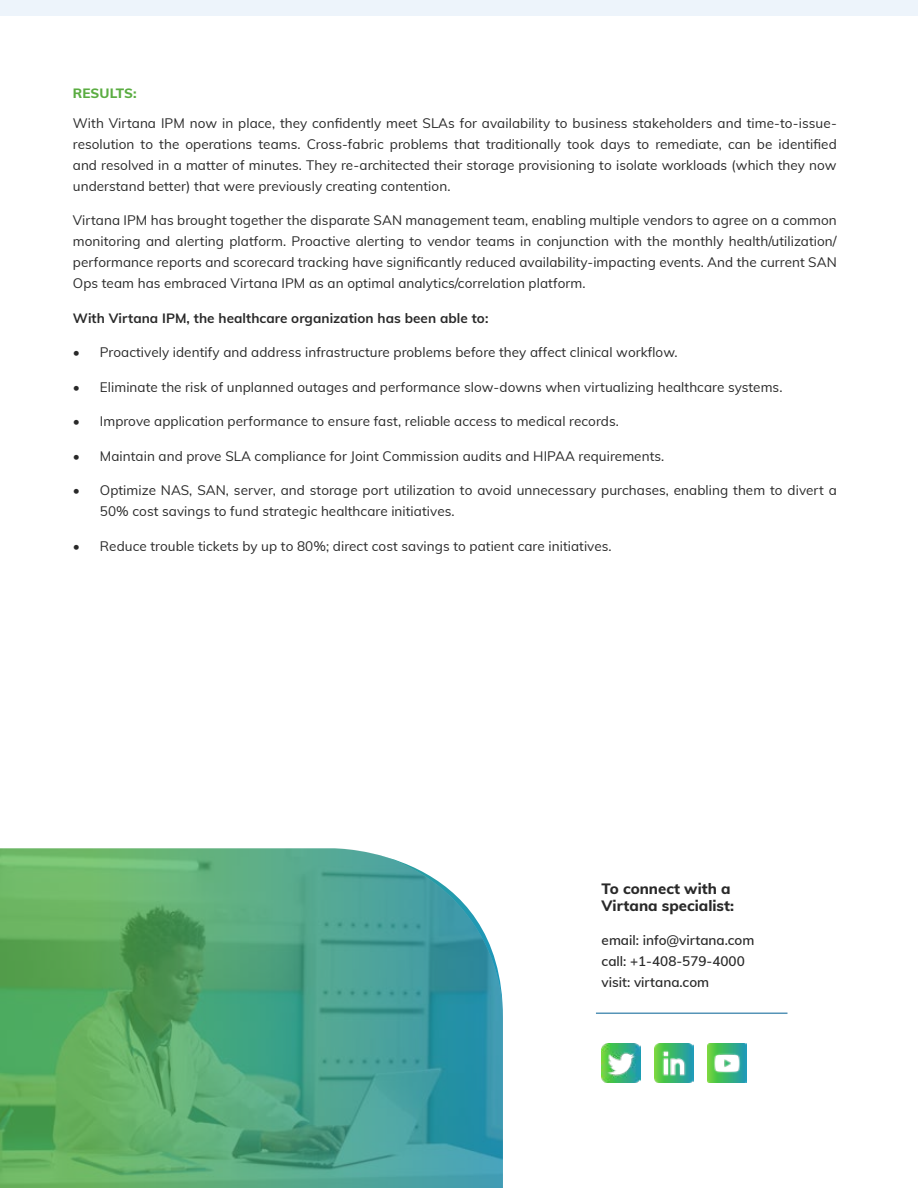
<style>
.page{position:relative;width:918px;height:1188px;background:#fff}
.page>*{position:absolute;margin:0;border:0;box-sizing:border-box;transform-origin:0 0}
.t1{font:800 15px/16.5px "Muli";color:#292929}
.t2{font:13.5px/21px "Muli";letter-spacing:.005em;color:#292929;text-align:justify}
.t3{font:600 13.5px/21px "Muli";color:#292929}
.t4{font:700 13.5px "Muli";letter-spacing:.005em;color:#292929}
.t5{font:800 13.5px "Muli";letter-spacing:.005em;color:#5bad42}
</style>
<div class="page">
<div style="left:0;top:0;width:917px;height:16px;background:#edf4fb"></div>
<img style="left:0;top:848px;width:503px;height:340px">
<hr style="left:596px;top:1013px;width:192px;height:1px;background:#5694b7">
<img style="left:654px;top:1043px;width:39px;height:39px">
<img style="left:602px;top:1043px;width:39px;height:39px">
<img style="left:708px;top:1043px;width:39px;height:39px">
<p class="t5" style="left:73px;top:83px;width:65px">RESULTS:</p>
<p class="t2" style="left:73px;top:112px;width:765px">With Virtana IPM now in place, they confidently meet SLAs for availability to business stakeholders and time-to-issue&shy;resolution to the operations teams. Cross-fabric problems that traditionally took days to remediate, can be identified and resolved in a matter of minutes. They re-architected their storage provisioning to isolate workloads (which they now understand better) that were previously creating contention.</p>
<p class="t2" style="left:73px;top:209px;width:765px">Virtana IPM has brought together the disparate SAN management team, enabling multiple vendors to agree on a common monitoring and alerting platform. Proactive alerting to vendor teams in conjunction with the monthly health/utilization/ performance reports and scorecard tracking have significantly reduced availability-impacting events. And the current SAN Ops team has embraced Virtana IPM as an optimal analytics/correlation platform.</p>
<p class="t4" style="left:73px;top:308px;width:417px">With Virtana IPM, the healthcare organization has been able to:</p>
<p class="t2" style="left:73px;top:341px;width:606px">• Proactively identify and address infrastructure problems before they affect clinical workflow.</p>
<p class="t2" style="left:73px;top:376px;width:711px">• Eliminate the risk of unplanned outages and performance slow-downs when virtualizing healthcare systems.</p>
<p class="t2" style="left:73px;top:410px;width:548px">• Improve application performance to ensure fast, reliable access to medical records.</p>
<p class="t2" style="left:73px;top:445px;width:593px">• Maintain and prove SLA compliance for Joint Commission audits and HIPAA requirements.</p>
<p class="t2" style="left:100px;top:479px;width:738px;text-indent:-27px">• Optimize NAS, SAN, server, and storage port utilization to avoid unnecessary purchases, enabling them to divert a<br>50% cost savings to fund strategic healthcare initiatives.</p>
<p class="t2" style="left:73px;top:535px;width:540px">• Reduce trouble tickets by up to 80%; direct cost savings to patient care initiatives.</p>
<p class="t1" style="left:602px;top:880px;width:134px">To connect with a<br>Virtana specialist:</p>
<p class="t3" style="left:602px;top:929px;width:154px">email: info@virtana.com call: +1-408-579-4000 visit: virtana.com</p>
</div>
